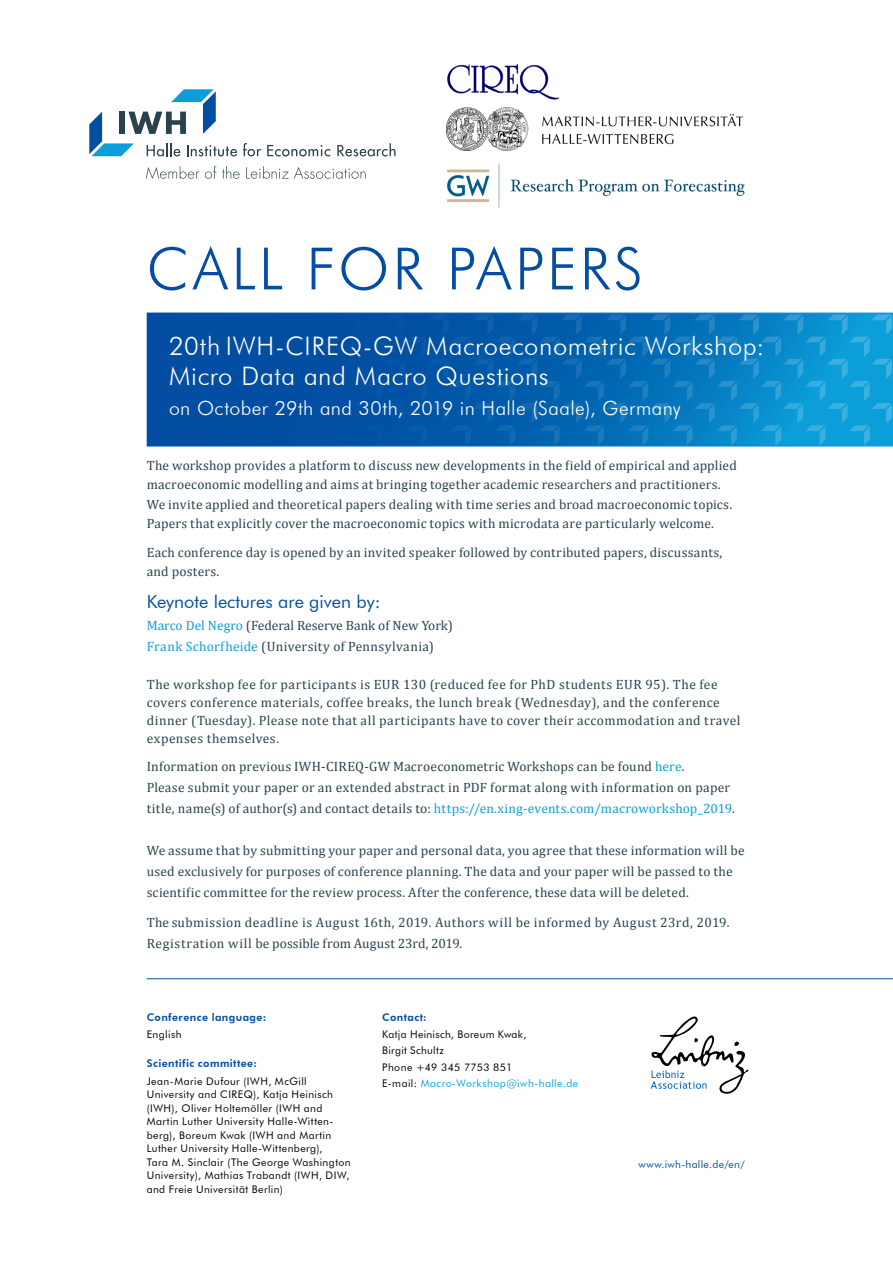
<style>
.page{position:relative;width:893px;height:1263px;background:#fff}
.page>*{position:absolute;margin:0;border:0;box-sizing:border-box;transform-origin:0 0}
.t1{font:300 58.35px "Futura BT";letter-spacing:.055em;color:#034ea2}
.t2{font:300 25.5px/30px "Futura BT";letter-spacing:.025em;color:#fff}
.t3{font:300 19.5px "Futura BT";letter-spacing:.02em;color:#fff}
.t4{font:18px "Futura BT";color:#034ea2}
.t5{font:13.5px/21px "Cambria";letter-spacing:.02em;color:#29424e}
.t6{font:10.5px/13.5px "Futura BT";letter-spacing:.04em;color:#000}
.t7{font:800 10.5px "Futura BT";letter-spacing:.04em;color:#034ea2}
.t8{font:10.5px "Futura BT";letter-spacing:.03em;color:#034ea2}
.s1{color:#0c9eda}
</style>
<div class="page">
<svg style="left:147px;top:313px;width:745px;height:133px;background:#0668b3"></svg>
<img style="left:447px;top:64px;width:112px;height:36px">
<img style="left:447px;top:108px;width:296px;height:42px">
<img style="left:448px;top:165px;width:297px;height:42px">
<hr style="left:147px;top:978px;width:746px;height:1px;background:#034ea2">
<svg style="left:650px;top:1016px;width:98px;height:78px"></svg>
<svg style="left:243px;top:143px;width:18px;height:13px"></svg>
<svg style="left:267px;top:145px;width:63px;height:11px"></svg>
<svg style="left:337px;top:143px;width:59px;height:13px"></svg>
<svg style="left:146px;top:166px;width:53px;height:13px"></svg>
<svg style="left:205px;top:166px;width:11px;height:13px"></svg>
<svg style="left:222px;top:166px;width:18px;height:13px"></svg>
<svg style="left:246px;top:166px;width:120px;height:13px"></svg>
<svg style="left:89px;top:89px;width:148px;height:67px"></svg>
<h1 class="t1" style="left:147px;top:233px;width:498px">CALL FOR PAPERS</h1>
<h2 class="t2" style="left:169px;top:331px;width:597px">20th IWH-CIREQ-GW Macroeconometric Workshop:<br>Micro Data and Macro Questions</h2>
<h3 class="t3" style="left:169px;top:396px;width:513px">on October 29th and 30th, 2019 in Halle (Saale), Germany</h3>
<p class="t5" style="left:147px;top:455px;width:592px;line-height:19.5px">The workshop provides a platform to discuss new developments in the field of empirical and applied macroeconomic modelling and aims at bringing together academic researchers and practitioners.<br>We invite applied and theoretical papers dealing with time series and broad macroeconomic topics.<br>Papers that explicitly cover the macroeconomic topics with microdata are particularly welcome.</p>
<p class="t5" style="left:147px;top:542px;width:577px;line-height:19.5px">Each conference day is opened by an invited speaker followed by contributed papers, discussants, and posters.</p>
<h3 class="t4" style="left:147px;top:591px;width:235px">Keynote lectures are given by:</h3>
<p class="t5" style="left:147px;top:615px;width:308px"><span class="s1">Marco Del Negro</span> (Federal Reserve Bank of New York)<br><span class="s1">Frank Schorfheide</span> (University of Pennsylvania)</p>
<p class="t5" style="left:147px;top:675px;width:595px;line-height:18px">The workshop fee for participants is EUR 130 (reduced fee for PhD students EUR 95). The fee covers conference materials, coffee breaks, the lunch break (Wednesday), and the conference dinner (Tuesday). Please note that all participants have to cover their accommodation and travel expenses themselves.</p>
<p class="t5" style="left:147px;top:756px;width:590px">Information on previous IWH-CIREQ-GW Macroeconometric Workshops can be found <span class="s1">here</span>.<br>Please submit your paper or an extended abstract in PDF format along with information on paper title, name(s) of author(s) and contact details to: <span class="s1">https://en.xing-events.com/macroworkshop_2019</span>.</p>
<p class="t5" style="left:147px;top:840px;width:599px">We assume that by submitting your paper and personal data, you agree that these information will be used exclusively for purposes of conference planning. The data and your paper will be passed to the scientific committee for the review process. After the conference, these data will be deleted.</p>
<p class="t5" style="left:147px;top:912px;width:584px">The submission deadline is August 16th, 2019. Authors will be informed by August 23rd, 2019.<br>Registration will be possible from August 23rd, 2019.</p>
<p class="t7" style="left:147px;top:1011px;width:121px">Conference language:</p>
<p class="t6" style="left:147px;top:1027px;width:37px">English</p>
<p class="t7" style="left:147px;top:1057px;width:112px">Scientific committee:</p>
<p class="t6" style="left:147px;top:1074px;width:205px">Jean-Marie Dufour (IWH, McGill University and CIREQ), Katja Heinisch (IWH), Oliver Holtemöller (IWH and Martin Luther University Halle-Witten&shy;berg), Boreum Kwak (IWH and Martin Luther University Halle-Wittenberg),<br>Tara M. Sinclair (The George Washington University), Mathias Trabandt (IWH, DIW, and Freie Universität Berlin)</p>
<p class="t7" style="left:382px;top:1011px;width:46px">Contact:</p>
<p class="t6" style="left:382px;top:1025px;width:198px;line-height:16.5px">Katja Heinisch, Boreum Kwak,<br>Birgit Schultz<br>Phone +49 345 7753 851<br>E-mail: <span class="s1">Macro-Workshop@iwh-halle.de</span></p>
<p class="t8" style="left:638px;top:1158px;width:108px">www.iwh-halle.de/en/</p>
</div>
